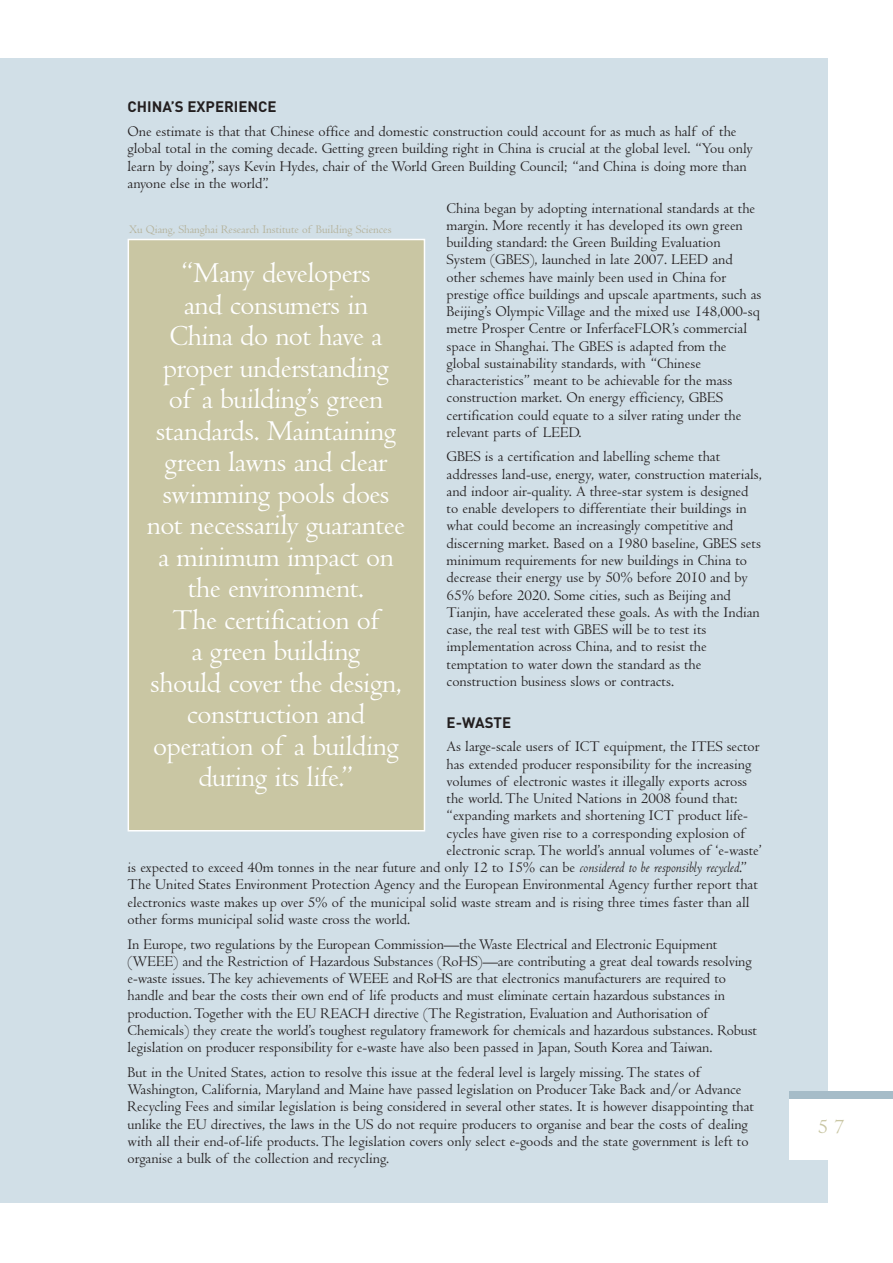
<style>
.page{position:relative;width:893px;height:1263px;background:#fff}
.page>*{position:absolute;margin:0;border:0;box-sizing:border-box;transform-origin:0 0}
.t1{font:30px/31.5px "Centaur";letter-spacing:-.015em;color:#fff;text-align:center}
.t2{font:21px "Centaur";color:#c9c6a3}
.t3{font:15.3px/17.2px "Centaur";color:#231f20}
.t4{font:700 15px "DIN";color:#231f20}
.t5{font:12px "Centaur";color:#b4b199}
.s1{font-style:italic}
</style>
<div class="page">
<div style="left:0;top:59px;width:828px;height:1144px;background:#d1dfe7"></div>
<div style="left:789px;top:1092px;width:103px;height:68px;background:#fff"></div>
<div style="left:789px;top:1091px;width:103px;height:8px;background:#a6bcc8"></div>
<div style="left:128px;top:239px;width:296px;height:592px;background:#c9c6a3"></div>
<div style="left:128px;top:239px;width:297px;height:592px;border:2px solid #fff"></div>
<p class="t4" style="left:128px;top:102px;width:151px">CHINA’S EXPERIENCE</p>
<p class="t3" style="left:128px;top:124px;width:627px">One estimate is that that Chinese office and domestic construction could account for as much as half of the global total in the coming decade. Getting green building right in China is crucial at the global level. “You only learn by doing”, says Kevin Hydes, chair of the World Green Building Council; “and China is doing more than anyone else in the world”.</p>
<p class="t3" style="left:447px;top:201px;width:316px">China began by adopting international standards at the margin. More recently it has developed its own green building standard: the Green Building Evaluation System (GBES), launched in late 2007. LEED and other schemes have mainly been used in China for prestige office buildings and upscale apartments, such as Beijing’s Olympic Village and the mixed use 148,000-sq metre Prosper Centre or InferfaceFLOR’s commercial space in Shanghai. The GBES is adapted from the global sustainability standards, with “Chinese characteristics” meant to be achievable for the mass construction market. On energy efficiency, GBES certification could equate to a silver rating under the relevant parts of LEED.</p>
<p class="t3" style="left:447px;top:450px;width:317px">GBES is a certification and labelling scheme that addresses land-use, energy, water, construction materials, and indoor air-quality. A three-star system is designed to enable developers to differentiate their buildings in what could become an increasingly competitive and discerning market. Based on a 1980 baseline, GBES sets minimum requirements for new buildings in China to decrease their energy use by 50% before 2010 and by 65% before 2020. Some cities, such as Beijing and Tianjin, have accelerated these goals. As with the Indian case, the real test with GBES will be to test its implementation across China, and to resist the temptation to water down the standard as the construction business slows or contracts.</p>
<p class="t4" style="left:447px;top:717px;width:66px">E-WASTE</p>
<p class="t3" style="left:447px;top:740px;width:314px">As large-scale users of ICT equipment, the ITES sector</p>
<p class="t3" style="left:447px;top:757px;width:306px">has extended producer responsibility for the increasing</p>
<p class="t3" style="left:447px;top:774px;width:302px">volumes of electronic wastes it illegally exports across</p>
<p class="t3" style="left:447px;top:791px;width:292px">the world. The United Nations in 2008 found that:</p>
<p class="t3" style="left:447px;top:809px;width:303px">“expanding markets and shortening ICT product life-</p>
<p class="t3" style="left:447px;top:826px;width:300px">cycles have given rise to a corresponding explosion of</p>
<p class="t3" style="left:447px;top:843px;width:317px">electronic scrap. The world’s annual volumes of ‘e-waste’</p>
<p class="t3" style="left:128px;top:860px;width:621px">is expected to exceed 40m tonnes in the near future and only 12 to 15% can be <span class="s1">considered to be responsibly recycled</span>.”</p>
<p class="t3" style="left:128px;top:878px;width:632px">The United States Environment Protection Agency and the European Environmental Agency further report that</p>
<p class="t3" style="left:128px;top:895px;width:623px">electronics waste makes up over 5% of the municipal solid waste stream and is rising three times faster than all</p>
<p class="t3" style="left:128px;top:912px;width:284px">other forms municipal solid waste cross the world.</p>
<p class="t3" style="left:128px;top:937px;width:631px">In Europe, two regulations by the European Commission—the Waste Electrical and Electronic Equipment (WEEE) and the Restriction of Hazardous Substances (RoHS)—are contributing a great deal towards resolving e-waste issues. The key achievements of WEEE and RoHS are that electronics manufacturers are required to handle and bear the costs their own end of life products and must eliminate certain hazardous substances in production. Together with the EU REACH directive (The Registration, Evaluation and Authorisation of Chemicals) they create the world’s toughest regulatory framework for chemicals and hazardous substances. Robust legislation on producer responsibility for e-waste have also been passed in Japan, South Korea and Taiwan.</p>
<p class="t3" style="left:128px;top:1065px;width:628px">But in the United States, action to resolve this issue at the federal level is largely missing. The states of Washington, California, Maryland and Maine have passed legislation on Producer Take Back and/or Advance Recycling Fees and similar legislation is being considered in several other states. It is however disappointing that unlike the EU directives, the laws in the US do not require producers to organise and bear the costs of dealing with all their end-of-life products. The legislation covers only select e-goods and the state government is left to organise a bulk of the collection and recycling.</p>
<p class="t5" style="left:129px;top:225px;width:264px">Xu Qiang, Shanghai Research Institute of Building Sciences</p>
<p class="t1" style="left:147px;top:260px;width:260px">“Many developers<br>and consumers in<br>China do not have a proper understanding<br>of a building’s green standards. Maintaining green lawns and clear swimming pools does not necessarily guarantee a minimum impact on the environment.<br>The certification of<br>a green building<br>should cover the design, construction and operation of a building during its life.”</p>
<h2 class="t2" style="left:818px;top:1119px;width:28px">5 7</h2>
</div>
